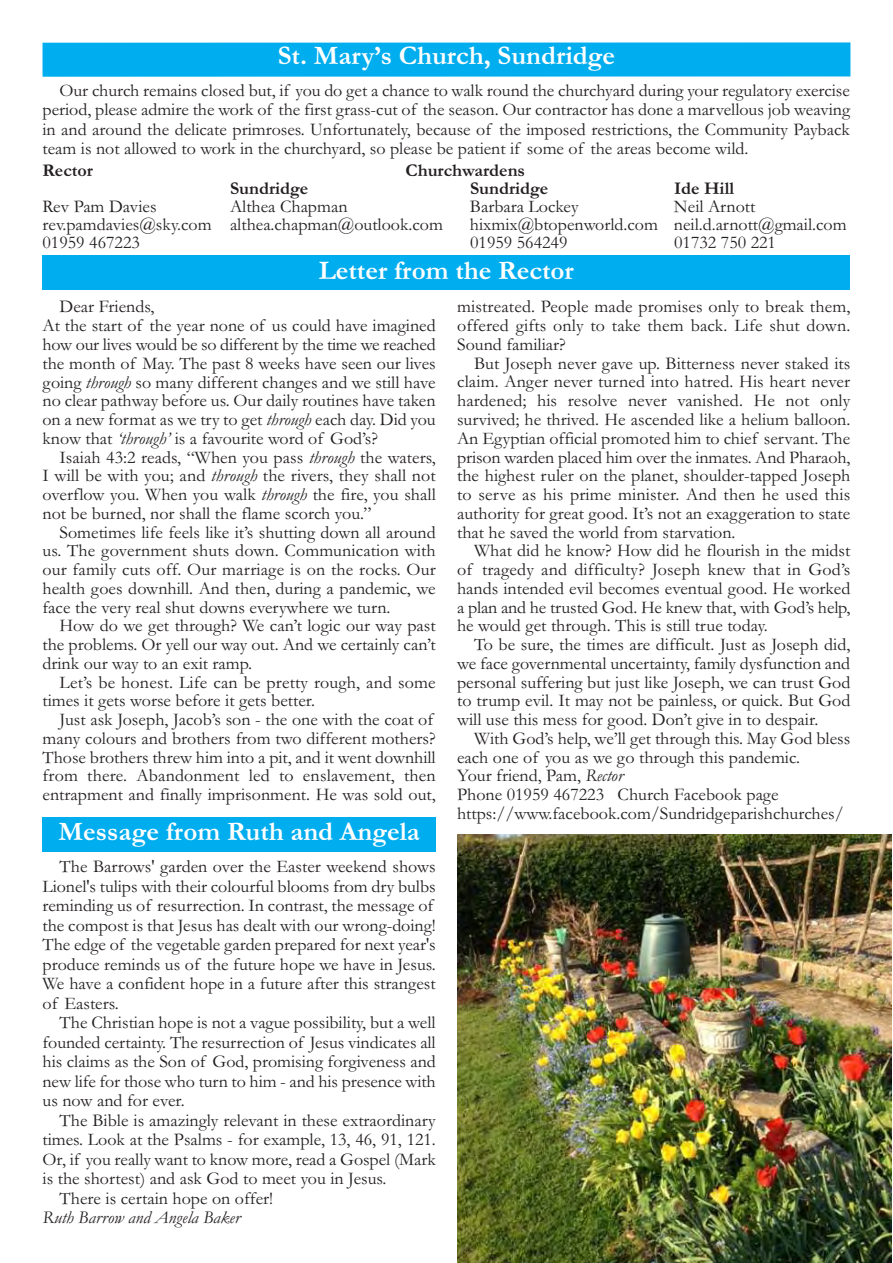
<style>
.page{position:relative;width:893px;height:1263px;background:#fff}
.page>*{position:absolute;margin:0;border:0;box-sizing:border-box;transform-origin:0 0}
.t1{font:700 27px "Garamond";color:#fff}
.t2{font:18px/18.8px "Garamond";color:#231f20;text-align:justify}
.t3{font:700 18px "Garamond";color:#231f20}
.t4{font:italic 18px "Garamond";color:#231f20}
.s1{font-style:italic}
</style>
<div class="page">
<div style="left:42px;top:256px;width:808px;height:34px;background:#00aeef"></div>
<div style="left:43px;top:42px;width:807px;height:35px;background:#00aeef"></div>
<div style="left:43px;top:818px;width:393px;height:34px;background:#00aeef"></div>
<img style="left:457px;top:835px;width:435px;height:428px">
<h1 class="t1" style="left:278px;top:39px;width:339px">St. Mary’s Church, Sundridge</h1>
<p class="t2" style="left:43px;top:80px;width:809px;line-height:19.5px;text-indent:17px">Our church remains closed but, if you do get a chance to walk round the churchyard during your regulatory exercise period, please admire the work of the first grass-cut of the season. Our contractor has done a marvellous job weaving in and around the delicate primroses. Unfortunately, because of the imposed restrictions, the Community Payback team is not allowed to work in the churchyard, so please be patient if some of the areas become wild.</p>
<p class="t3" style="left:43px;top:160px;width:52px">Rector</p>
<p class="t3" style="left:406px;top:160px;width:121px">Churchwardens</p>
<p class="t3" style="left:230px;top:178px;width:80px">Sundridge</p>
<p class="t3" style="left:470px;top:178px;width:80px">Sundridge</p>
<p class="t3" style="left:674px;top:178px;width:61px">Ide Hill</p>
<p class="t2" style="left:43px;top:197px;width:116px">Rev Pam Davies</p>
<p class="t2" style="left:230px;top:197px;width:119px">Althea Chapman</p>
<p class="t2" style="left:470px;top:197px;width:110px">Barbara Lockey</p>
<p class="t2" style="left:674px;top:197px;width:83px">Neil Arnott</p>
<p class="t2" style="left:43px;top:215px;width:402px">rev.pamdavies@sky.com althea.chapman@outlook.com</p>
<p class="t2" style="left:470px;top:215px;width:378px">hixmix@btopenworld.com neil.d.arnott@gmail.com</p>
<p class="t2" style="left:43px;top:233px;width:99px">01959 467223</p>
<p class="t2" style="left:470px;top:233px;width:99px">01959 564249</p>
<p class="t2" style="left:674px;top:233px;width:103px">01732 750 221</p>
<h1 class="t1" style="left:319px;top:253px;width:257px">Letter from the Rector</h1>
<p class="t2" style="left:42px;top:297px;width:395px;text-align:left;text-indent:17px">Dear Friends,<br>At the start of the year none of us could have imagined how our lives would be so different by the time we reached the month of May. The past 8 weeks have seen our lives going <span class="s1">through</span> so many different changes and we still have no clear pathway before us. Our daily routines have taken on a new format as we try to get <span class="s1">through</span> each day. Did you know that <span class="s1">‘through’</span> is a favourite word of God’s?</p>
<p class="t2" style="left:43px;top:447px;width:395px;text-indent:17px">Isaiah 43:2 reads, “When you pass <span class="s1">through</span> the waters, I will be with you; and <span class="s1">through</span> the rivers, they shall not overflow you. When you walk <span class="s1">through</span> the fire, you shall not be burned, nor shall the flame scorch you.”</p>
<p class="t2" style="left:43px;top:522px;width:395px;text-indent:17px">Sometimes life feels like it’s shutting down all around us. The government shuts down. Communication with our family cuts off. Our marriage is on the rocks. Our health goes downhill. And then, during a pandemic, we face the very real shut downs everywhere we turn.</p>
<p class="t2" style="left:43px;top:616px;width:395px;text-indent:17px">How do we get through? We can’t logic our way past the problems. Or yell our way out. And we certainly can’t drink our way to an exit ramp.</p>
<p class="t2" style="left:43px;top:672px;width:395px;text-indent:17px">Let’s be honest. Life can be pretty rough, and some times it gets worse before it gets better.</p>
<p class="t2" style="left:43px;top:709px;width:395px;text-align:left;text-indent:17px">Just ask Joseph, Jacob’s son - the one with the coat of many colours and brothers from two different mothers?<br>Those brothers threw him into a pit, and it went downhill from there. Abandonment led to enslavement, then entrapment and finally imprisonment. He was sold out,</p>
<p class="t2" style="left:457px;top:297px;width:395px">mistreated. People made promises only to break them, offered gifts only to take them back. Life shut down.<br>Sound familiar?</p>
<p class="t2" style="left:457px;top:353px;width:395px;text-indent:17px">But Joseph never gave up. Bitterness never staked its claim. Anger never turned into hatred. His heart never hardened; his resolve never vanished. He not only survived; he thrived. He ascended like a helium balloon.<br>An Egyptian official promoted him to chief servant. The prison warden placed him over the inmates. And Pharaoh, the highest ruler on the planet, shoulder-tapped Joseph to serve as his prime minister. And then he used this authority for great good. It’s not an exaggeration to state that he saved the world from starvation.</p>
<p class="t2" style="left:457px;top:541px;width:395px;text-indent:17px">What did he know? How did he flourish in the midst of tragedy and difficulty? Joseph knew that in God’s hands intended evil becomes eventual good. He worked a plan and he trusted God. He knew that, with God’s help, he would get through. This is still true today.</p>
<p class="t2" style="left:457px;top:634px;width:395px;text-indent:17px">To be sure, the times are difficult. Just as Joseph did, we face governmental uncertainty, family dysfunction and personal suffering but just like Joseph, we can trust God to trump evil. It may not be painless, or quick. But God will use this mess for good. Don’t give in to despair.</p>
<p class="t2" style="left:457px;top:728px;width:395px;text-align:left;text-indent:17px">With God’s help, we’ll get through this. May God bless each one of you as we go through this pandemic.<br>Your friend, Pam, <span class="s1">Rector<br></span>Phone 01959 467223 Church Facebook page https://www.facebook.com/Sundridgeparishchurches/</p>
<h1 class="t1" style="left:58px;top:814px;width:363px">Message from Ruth and Angela</h1>
<p class="t2" style="left:43px;top:856px;width:395px;line-height:19.5px;text-align:left;text-indent:17px">The Barrows' garden over the Easter weekend shows Lionel's tulips with their colourful blooms from dry bulbs reminding us of resurrection. In contrast, the message of the compost is that Jesus has dealt with our wrong-doing!<br>The edge of the vegetable garden prepared for next year's produce reminds us of the future hope we have in Jesus.<br>We have a confident hope in a future after this strangest of Easters.</p>
<p class="t2" style="left:43px;top:1012px;width:395px;line-height:19.5px;text-indent:17px">The Christian hope is not a vague possibility, but a well founded certainty. The resurrection of Jesus vindicates all his claims as the Son of God, promising forgiveness and new life for those who turn to him - and his presence with us now and for ever.</p>
<p class="t2" style="left:60px;top:1110px;width:378px">The Bible is amazingly relevant in these extraordinary</p>
<p class="t2" style="left:43px;top:1130px;width:395px">times. Look at the Psalms - for example, 13, 46, 91, 121.</p>
<p class="t2" style="left:43px;top:1149px;width:395px">Or, if you really want to know more, read a Gospel (Mark</p>
<p class="t2" style="left:43px;top:1169px;width:345px">is the shortest) and ask God to meet you in Jesus.</p>
<p class="t2" style="left:60px;top:1188px;width:215px">There is certain hope on offer!</p>
<p class="t4" style="left:43px;top:1206px;width:199px">Ruth Barrow and Angela Baker</p>
</div>
